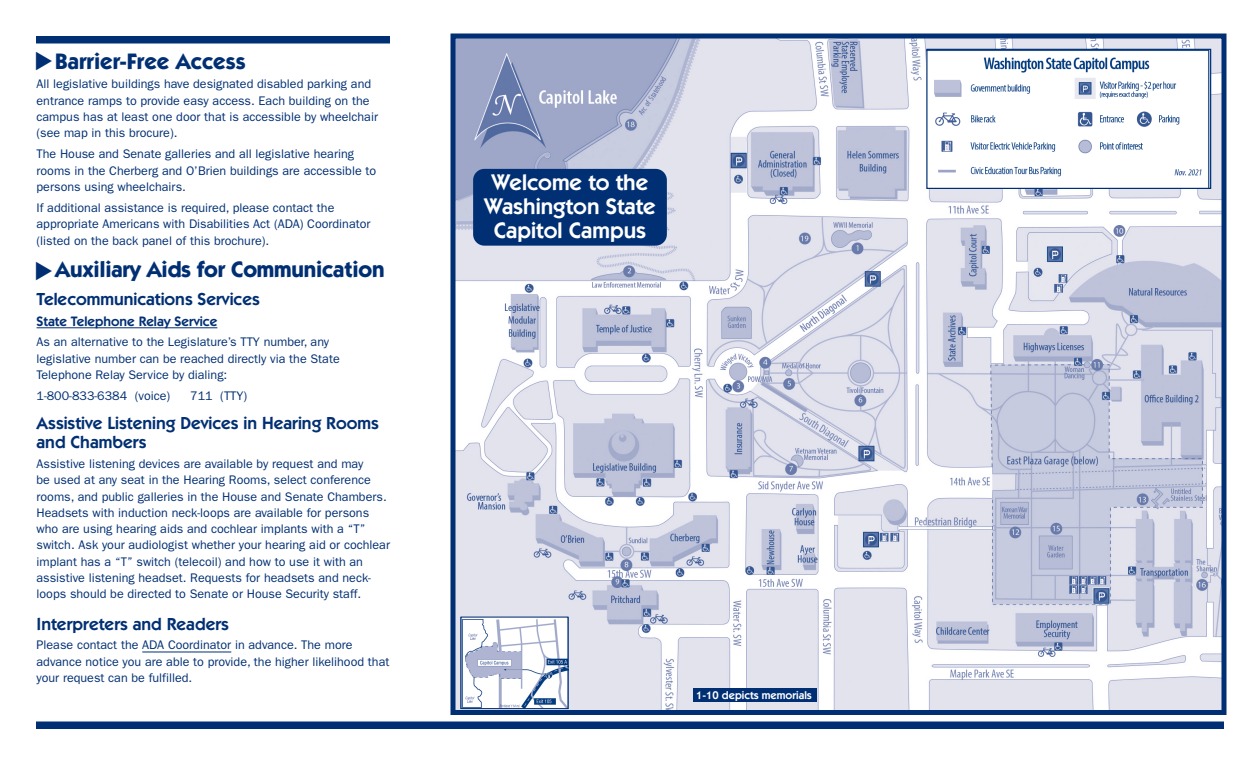
<style>
.page{position:relative;width:1260px;height:765px;background:#fff}
.page>*{position:absolute;margin:0;border:0;box-sizing:border-box;transform-origin:0 0}
.Subhead_1{font:700 22.5px "ITC Kabel Std";letter-spacing:-.01em;color:#002f73}
.Body_text{font:600 22.5px/23.8px "ITC Kabel Std";color:#fff;text-align:center}
.Subhead_2{font:600 17.5px/18.8px "ITC Kabel Std";color:#002f73}
.Subhead_2-2{font:600 13.75px "ITC Kabel Std";color:#002f73}
.Body_text-2{font:12.5px/16.2px "ITC Franklin Gothic Std";color:#002f73}
.Body_text-3{font:600 11.25px "ITC Kabel Std";color:#fff}
</style>
<div class="page">
<img style="left:456px;top:39px;width:764px;height:670px">
<div style="left:450px;top:33px;width:776px;height:682px;border:5px solid #002f73"></div>
<hr style="left:37px;top:327px;width:180px;height:1px;background:#002f73">
<hr style="left:142px;top:652px;width:89px;height:1px;background:#002f73">
<div style="left:36px;top:36px;width:354px;height:7px;background:#002f73"></div>
<div style="left:36px;top:722px;width:1188px;height:7px;background:#002f73"></div>
<img style="left:928px;top:51px;width:281px;height:136px">
<div style="left:926px;top:49px;width:285px;height:140px;border:1px solid #002f73"></div>
<img style="left:463px;top:619px;width:103px;height:88px">
<div style="left:461px;top:617px;width:107px;height:92px;border:1px solid #002f73"></div>
<div style="left:473px;top:169px;width:194px;height:77px;background:#002f73;border-radius:11px"></div>
<div style="left:693px;top:688px;width:123px;height:14px;background:#002f73"></div>
<p class="Subhead_1" style="left:55px;top:47px;width:192px">Barrier-Free Access</p>
<p class="Body_text-2" style="left:37px;top:76px;width:343px">All legislative buildings have designated disabled parking and entrance ramps to provide easy access. Each building on the campus has at least one door that is accessible by wheelchair (see map in this brocure).</p>
<p class="Body_text-2" style="left:37px;top:146px;width:341px">The House and Senate galleries and all legislative hearing rooms in the Cherberg and O’Brien buildings are accessible to persons using wheelchairs.</p>
<p class="Body_text-2" style="left:37px;top:200px;width:335px">If additional assistance is required, please contact the appropriate Americans with Disabilities Act (ADA) Coordinator (listed on the back panel of this brochure).</p>
<p class="Subhead_1" style="left:55px;top:256px;width:331px">Auxiliary Aids for Communication</p>
<p class="Subhead_2" style="left:37px;top:290px;width:225px">Telecommunications Services</p>
<p class="Subhead_2-2" style="left:37px;top:314px;width:182px">State Telephone Relay Service</p>
<p class="Body_text-2" style="left:37px;top:334px;width:305px">As an alternative to the Legislature’s TTY number, any legislative number can be reached directly via the State<br>Telephone Relay Service by dialing:</p>
<p class="Body_text-2" style="left:37px;top:388px;width:135px">1-800-833-6384 (voice)</p>
<p class="Body_text-2" style="left:190px;top:388px;width:59px">711 (TTY)</p>
<p class="Subhead_2" style="left:37px;top:414px;width:344px">Assistive Listening Devices in Hearing Rooms and Chambers</p>
<p class="Body_text-2" style="left:37px;top:456px;width:355px">Assistive listening devices are available by request and may<br>be used at any seat in the Hearing Rooms, select conference rooms, and public galleries in the House and Senate Chambers.<br>Headsets with induction neck-loops are available for persons who are using hearing aids and cochlear implants with a “T” switch. Ask your audiologist whether your hearing aid or cochlear implant has a “T” switch (telecoil) and how to use it with an assistive listening headset. Requests for headsets and neck&shy;loops should be directed to Senate or House Security staff.</p>
<p class="Subhead_2" style="left:37px;top:614px;width:194px">Interpreters and Readers</p>
<p class="Body_text-2" style="left:37px;top:637px;width:354px">Please contact the ADA Coordinator in advance. The more advance notice you are able to provide, the higher likelihood that your request can be fulfilled.</p>
<p class="Body_text" style="left:484px;top:171px;width:173px">Welcome to the<br>Washington State<br>Capitol Campus</p>
<p class="Body_text-3" style="left:696px;top:689px;width:117px">1-10 depicts memorials</p>
</div>
